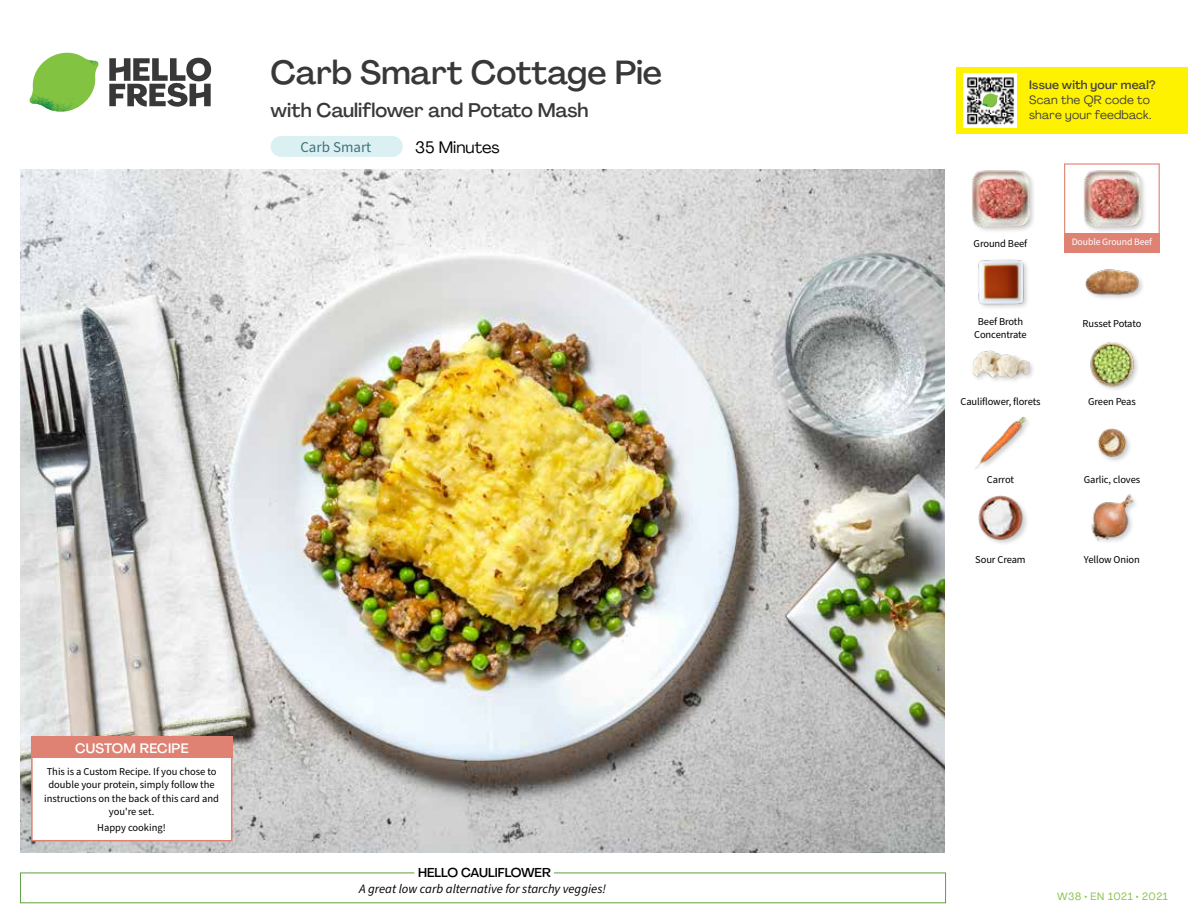
<style>
.page{position:relative;width:1188px;height:918px;background:#fff}
.page>*{position:absolute;margin:0;border:0;box-sizing:border-box;transform-origin:0 0}
.t1{font:500 33px "Agrandir";color:#383839}
.t2{font:500 19.5px "Agrandir";color:#383839}
.t3{font:16.5px "Agrandir";color:#000}
.t4{font:15px "Source Sans Pro";color:#43717b}
.t5{font:500 13.5px "Agrandir";letter-spacing:.02em;color:#fff}
.t6{font:italic 12.75px "Source Sans Pro";color:#000}
.t7{font:500 12.75px "Agrandir";color:#000}
.t8{font:12px/15px "Agrandir";letter-spacing:.02em;color:#414042}
.t9{font:500 12px "Agrandir";letter-spacing:.02em;color:#414042}
.t10{font:10.5px/13.5px "Source Sans Pro";letter-spacing:-.01em;color:#000;text-align:center}
.t11{font:10.5px "Agrandir";letter-spacing:.05em;color:#82c341}
.t12{font:9.75px "Source Sans Pro";letter-spacing:-.01em;color:#fff}
</style>
<div class="page">
<svg style="left:109px;top:57px;width:102px;height:50px"></svg>
<svg style="left:34px;top:53px;width:62px;height:40px"></svg>
<img style="left:67px;top:53px;width:32px;height:26px">
<img style="left:33px;top:75px;width:59px;height:11px">
<img style="left:29px;top:79px;width:61px;height:33px">
<img style="left:65px;top:86px;width:27px;height:25px">
<div style="left:20px;top:873px;width:926px;height:30px;border:1px solid #609f43"></div>
<div style="left:414px;top:865px;width:140px;height:15px;background:#fff"></div>
<img style="left:21px;top:170px;width:924px;height:682px">
<div style="left:271px;top:136px;width:132px;height:21px;background:#dbf0f2;border-radius:10px"></div>
<img style="left:1091px;top:494px;width:45px;height:48px">
<img style="left:978px;top:495px;width:48px;height:48px">
<img style="left:1097px;top:428px;width:33px;height:33px">
<img style="left:975px;top:416px;width:53px;height:53px">
<img style="left:1090px;top:342px;width:48px;height:48px">
<div style="left:971px;top:350px;width:65px;height:34px;background:#000;opacity:.2"></div>
<img style="left:972px;top:350px;width:57px;height:34px">
<div style="left:1084px;top:268px;width:61px;height:33px;background:#000;opacity:.2"></div>
<img style="left:1084px;top:268px;width:57px;height:29px">
<img style="left:978px;top:259px;width:50px;height:49px">
<div style="left:1082px;top:170px;width:65px;height:63px;background:#000;opacity:.2"></div>
<img style="left:1083px;top:170px;width:58px;height:57px">
<div style="left:971px;top:170px;width:65px;height:63px;background:#000;opacity:.2"></div>
<img style="left:972px;top:170px;width:57px;height:57px">
<div style="left:1064px;top:163px;width:96px;height:73px;border:1px solid #df8273"></div>
<div style="left:1064px;top:234px;width:96px;height:19px;background:#df8273"></div>
<div style="left:31px;top:737px;width:201px;height:104px;background:#fff;border:2px solid #df8273"></div>
<div style="left:31px;top:737px;width:202px;height:21px;background:#df8273"></div>
<div style="left:956px;top:67px;width:232px;height:67px;background:#fff200"></div>
<img style="left:964px;top:74px;width:52px;height:54px">
<svg style="left:982px;top:93px;width:16px;height:14px"></svg>
<h1 class="t1" style="left:271px;top:52px;width:393px">Carb Smart Cottage Pie</h1>
<h2 class="t2" style="left:271px;top:98px;width:319px">with Cauliflower and Potato Mash</h2>
<h3 class="t4" style="left:300px;top:137px;width:72px">Carb Smart</h3>
<h3 class="t3" style="left:415px;top:137px;width:86px">35 Minutes</h3>
<p class="t5" style="left:75px;top:739px;width:115px">CUSTOM RECIPE</p>
<p class="t10" style="left:44px;top:765px;width:176px">This is a Custom Recipe. If you chose to double your protein, simply follow the instructions on the back of this card and you're set.</p>
<p class="t10" style="left:97px;top:821px;width:70px">Happy cooking!</p>
<p class="t7" style="left:418px;top:864px;width:134px">HELLO CAULIFLOWER</p>
<p class="t6" style="left:359px;top:880px;width:248px">A great low carb alternative for starchy veggies!</p>
<p class="t9" style="left:1029px;top:77px;width:128px">Issue with your meal?</p>
<p class="t8" style="left:1029px;top:92px;width:124px">Scan the QR code to share your feedback.</p>
<p class="t10" style="left:974px;top:237px;width:55px">Ground Beef</p>
<p class="t12" style="left:1072px;top:236px;width:82px">Double Ground Beef</p>
<p class="t10" style="left:974px;top:315px;width:54px">Beef Broth<br>Concentrate</p>
<p class="t10" style="left:1083px;top:317px;width:60px">Russet Potato</p>
<p class="t10" style="left:960px;top:395px;width:82px">Cauliflower, florets</p>
<p class="t10" style="left:1088px;top:395px;width:49px">Green Peas</p>
<p class="t10" style="left:987px;top:473px;width:29px">Carrot</p>
<p class="t10" style="left:1084px;top:473px;width:58px">Garlic, cloves</p>
<p class="t10" style="left:975px;top:553px;width:52px">Sour Cream</p>
<p class="t10" style="left:1084px;top:553px;width:57px">Yellow Onion</p>
<p class="t11" style="left:1057px;top:890px;width:112px">W38 • EN 1021 • 2021</p>
</div>
